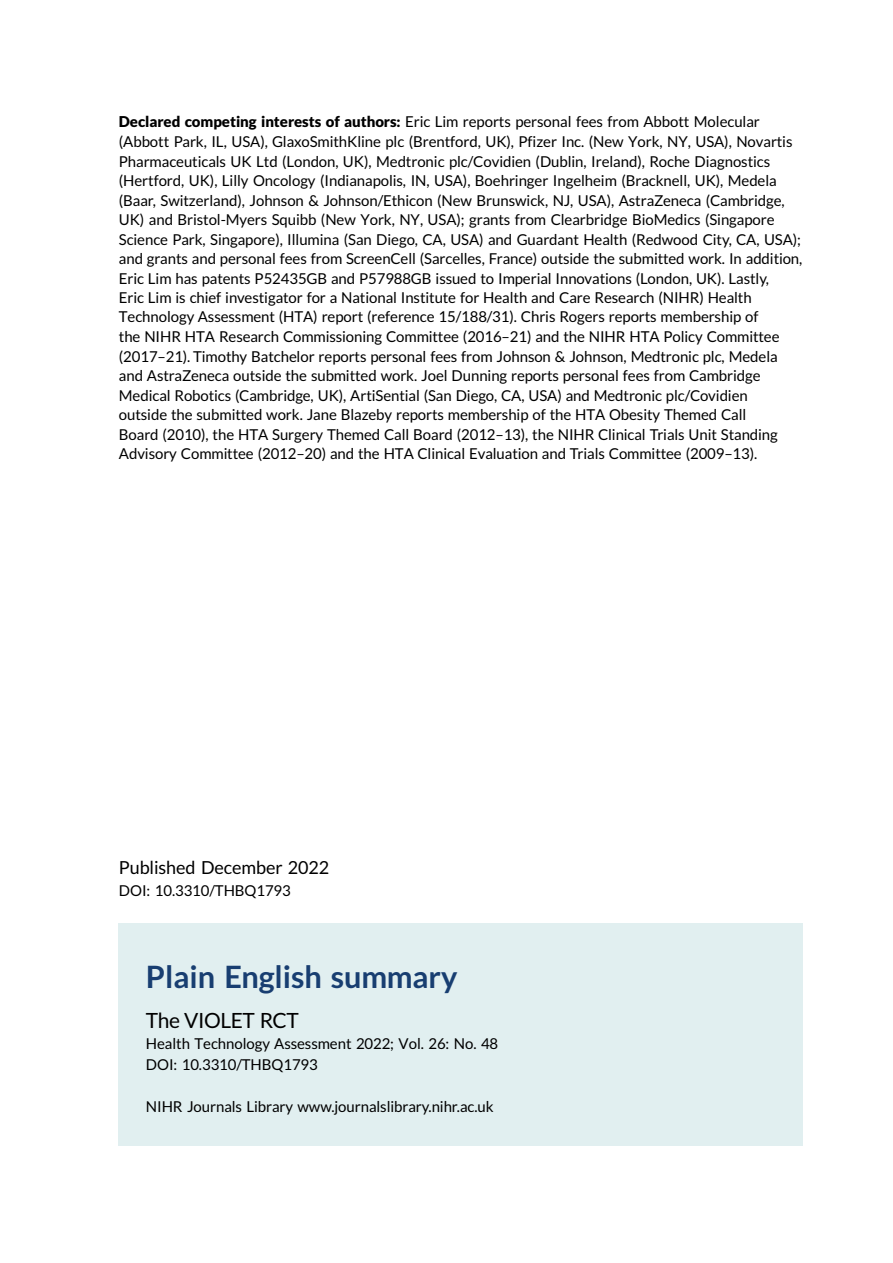
<style>
.page{position:relative;width:893px;height:1263px;background:#fff}
.page>*{position:absolute;margin:0;border:0;box-sizing:border-box;transform-origin:0 0}
.t1{font:30.75px "Adv TT6071803 a.B";color:#183e71}
.t2{font:21px "Adv T Ta 9 c 1 b 374";letter-spacing:-.015em;color:#000}
.t3{font:18px "Adv T Ta 9 c 1 b 374";color:#000}
.t4{font:15px/19.5px "Adv T Ta 9 c 1 b 374";color:#000}
.s1{font-family:"Adv T Tfac 587 ca.B"}
.s2{font-style:inherit}
</style>
<div class="page">
<div style="left:119px;top:923px;width:684px;height:223px;background:#e1eff0"></div>
<p class="t4" style="left:119px;top:114px;width:685px"><span class="s1">Declared competing interests of authors:</span> Eric Lim reports personal fees from Abbott Molecular (Abbott Park, IL, USA), GlaxoSmithKline plc (Brentford, UK), Pfizer Inc. (New York, NY, USA), Novartis Pharmaceuticals UK Ltd (London, UK), Medtronic plc/Covidien (Dublin, Ireland), Roche Diagnostics (Hertford, UK), Lilly Oncology (Indianapolis, IN, USA), Boehringer Ingelheim (Bracknell, UK), Medela (Baar, Switzerland), Johnson &amp; Johnson/Ethicon (New Brunswick, NJ, USA), AstraZeneca (Cambridge, UK) and Bristol-Myers Squibb (New York, NY, USA); grants from Clearbridge BioMedics (Singapore Science Park, Singapore), Illumina (San Diego, CA, USA) and Guardant Health (Redwood City, CA, USA); and grants and personal fees from ScreenCell (Sarcelles, France) outside the submitted work. In addition, Eric Lim has patents P52435GB and P57988GB issued to Imperial Innovations (London, UK). Lastly,<br>Eric Lim is chief investigator for a National Institute for Health and Care Research (NIHR) Health Technology Assessment (HTA) report (reference 15/188/31). Chris Rogers reports membership of<br>the NIHR HTA Research Commissioning Committee (2016<span class="s2">–</span>21) and the NIHR HTA Policy Committee (2017<span class="s2">–</span>21). Timothy Batchelor reports personal fees from Johnson &amp; Johnson, Medtronic plc, Medela and AstraZeneca outside the submitted work. Joel Dunning reports personal fees from Cambridge Medical Robotics (Cambridge, UK), ArtiSential (San Diego, CA, USA) and Medtronic plc/Covidien<br>outside the submitted work. Jane Blazeby reports membership of the HTA Obesity Themed Call<br>Board (2010), the HTA Surgery Themed Call Board (2012<span class="s2">–</span>13), the NIHR Clinical Trials Unit Standing Advisory Committee (2012<span class="s2">–</span>20) and the HTA Clinical Evaluation and Trials Committee (2009<span class="s2">–</span>13).</p>
<p class="t3" style="left:119px;top:860px;width:212px">Published December 2022</p>
<p class="t4" style="left:119px;top:882px;width:173px">DOI: 10.3310/THBQ1793</p>
<h1 class="t1" style="left:146px;top:965px;width:313px">Plain English summary</h1>
<h2 class="t2" style="left:146px;top:1013px;width:154px">The VIOLET RCT</h2>
<p class="t4" style="left:146px;top:1034px;width:354px;line-height:21px">Health Technology Assessment 2022; Vol. 26: No. 48<br>DOI: 10.3310/THBQ1793</p>
<p class="t4" style="left:146px;top:1098px;width:349px">NIHR Journals Library www.journalslibrary.nihr.ac.uk</p>
</div>
